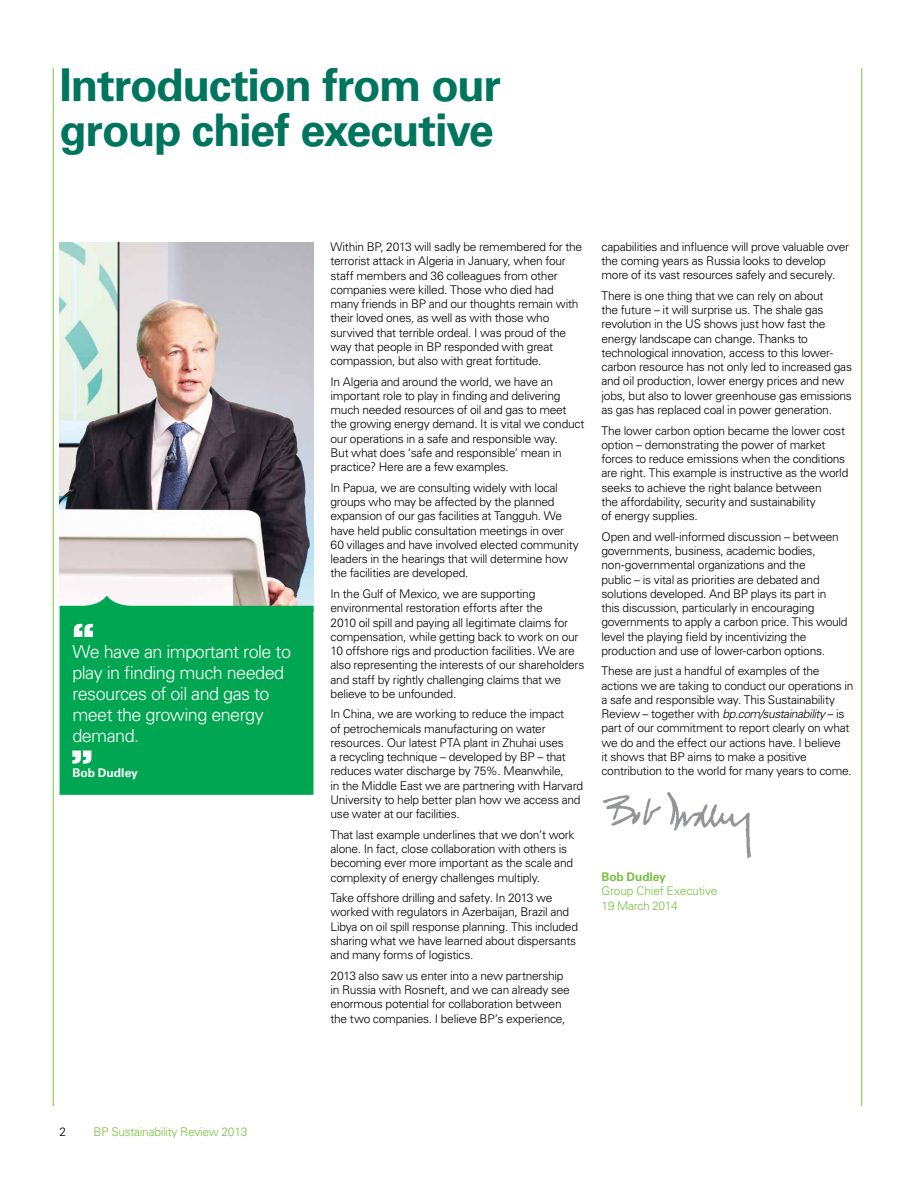
<style>
.page{position:relative;width:915px;height:1191px;background:#fff}
.page>*{position:absolute;margin:0;border:0;box-sizing:border-box;transform-origin:0 0}
.t1{font:700 45px/45px "Univers GT";letter-spacing:-.035em;color:#00755e}
.t2{font:300 18px/21px "Univers GT";letter-spacing:-.03em;color:#fff}
.t3{font:300 12px/14.2px "Univers GT";letter-spacing:-.02em;color:#000}
.t4{font:300 12px/14.2px "Univers GT";letter-spacing:-.025em;color:#7ac143}
.t5{font:700 12px "Univers GT";letter-spacing:-.01em;color:#7ac143}
.t6{font:700 12px "Univers GT";color:#fff}
.s1{font-style:italic}
</style>
<div class="page">
<img style="left:602px;top:792px;width:150px;height:65px">
<img style="left:60px;top:242px;width:253px;height:353px">
<div style="left:60px;top:595px;width:253px;height:200px;background:#00a651"></div>
<svg style="left:74px;top:624px;width:19px;height:13px"></svg>
<svg style="left:72px;top:750px;width:19px;height:13px"></svg>
<hr style="left:53px;top:68px;width:1px;height:1038px;background:#7ac143">
<hr style="left:861px;top:68px;width:1px;height:1038px;background:#7ac143">
<h1 class="t1" style="left:60px;top:63px;width:443px">Introduction from our group chief executive</h1>
<h2 class="t2" style="left:72px;top:641px;width:220px">We have an important role to play in finding much needed resources of oil and gas to meet the growing energy demand.</h2>
<p class="t6" style="left:72px;top:765px;width:67px">Bob Dudley</p>
<p class="t3" style="left:330px;top:240px;width:253px">Within BP, 2013 will sadly be remembered for the terrorist attack in Algeria in January, when four staff members and 36 colleagues from other companies were killed. Those who died had many friends in BP and our thoughts remain with their loved ones, as well as with those who survived that terrible ordeal. I was proud of the way that people in BP responded with great compassion, but also with great fortitude.</p>
<p class="t3" style="left:330px;top:374px;width:255px">In Algeria and around the world, we have an important role to play in finding and delivering much needed resources of oil and gas to meet the growing energy demand. It is vital we conduct our operations in a safe and responsible way.<br>But what does ‘safe and responsible’ mean in practice? Here are a few examples.</p>
<p class="t3" style="left:330px;top:480px;width:250px">In Papua, we are consulting widely with local groups who may be affected by the planned expansion of our gas facilities at Tangguh. We have held public consultation meetings in over 60 villages and have involved elected community leaders in the hearings that will determine how the facilities are developed.</p>
<p class="t3" style="left:330px;top:586px;width:255px">In the Gulf of Mexico, we are supporting environmental restoration efforts after the<br>2010 oil spill and paying all legitimate claims for compensation, while getting back to work on our 10 offshore rigs and production facilities. We are also representing the interests of our shareholders and staff by rightly challenging claims that we believe to be unfounded.</p>
<p class="t3" style="left:330px;top:707px;width:254px">In China, we are working to reduce the impact<br>of petrochemicals manufacturing on water resources. Our latest PTA plant in Zhuhai uses<br>a recycling technique – developed by BP – that reduces water discharge by 75%. Meanwhile,<br>in the Middle East we are partnering with Harvard University to help better plan how we access and use water at our facilities.</p>
<p class="t3" style="left:330px;top:827px;width:245px">That last example underlines that we don’t work alone. In fact, close collaboration with others is becoming ever more important as the scale and complexity of energy challenges multiply.</p>
<p class="t3" style="left:330px;top:890px;width:249px">Take offshore drilling and safety. In 2013 we worked with regulators in Azerbaijan, Brazil and Libya on oil spill response planning. This included sharing what we have learned about dispersants and many forms of logistics.</p>
<p class="t3" style="left:330px;top:968px;width:241px">2013 also saw us enter into a new partnership in Russia with Rosneft, and we can already see enormous potential for collaboration between the two companies. I believe BP’s experience,</p>
<p class="t3" style="left:601px;top:239px;width:249px">capabilities and influence will prove valuable over the coming years as Russia looks to develop more of its vast resources safely and securely.</p>
<p class="t3" style="left:601px;top:289px;width:252px">There is one thing that we can rely on about<br>the future – it will surprise us. The shale gas revolution in the US shows just how fast the energy landscape can change. Thanks to technological innovation, access to this lower&shy;carbon resource has not only led to increased gas and oil production, lower energy prices and new jobs, but also to lower greenhouse gas emissions as gas has replaced coal in power generation.</p>
<p class="t3" style="left:601px;top:423px;width:248px">The lower carbon option became the lower cost option – demonstrating the power of market forces to reduce emissions when the conditions are right. This example is instructive as the world seeks to achieve the right balance between<br>the affordability, security and sustainability<br>of energy supplies.</p>
<p class="t3" style="left:601px;top:529px;width:247px">Open and well-informed discussion – between governments, business, academic bodies, non-governmental organizations and the<br>public – is vital as priorities are debated and solutions developed. And BP plays its part in this discussion, particularly in encouraging governments to apply a carbon price. This would level the playing field by incentivizing the production and use of lower-carbon options.</p>
<p class="t3" style="left:601px;top:664px;width:253px">These are just a handful of examples of the actions we are taking to conduct our operations in a safe and responsible way. This Sustainability Review – together with <span class="s1">bp.com/sustainability</span> – is part of our commitment to report clearly on what we do and the effect our actions have. I believe<br>it shows that BP aims to make a positive contribution to the world for many years to come.</p>
<p class="t5" style="left:601px;top:869px;width:66px">Bob Dudley</p>
<p class="t4" style="left:601px;top:884px;width:118px">Group Chief Executive<br>19 March 2014</p>
<p class="t3" style="left:60px;top:1124px;width:8px">2</p>
<p class="t4" style="left:94px;top:1124px;width:155px">BP Sustainability Review 2013</p>
</div>
